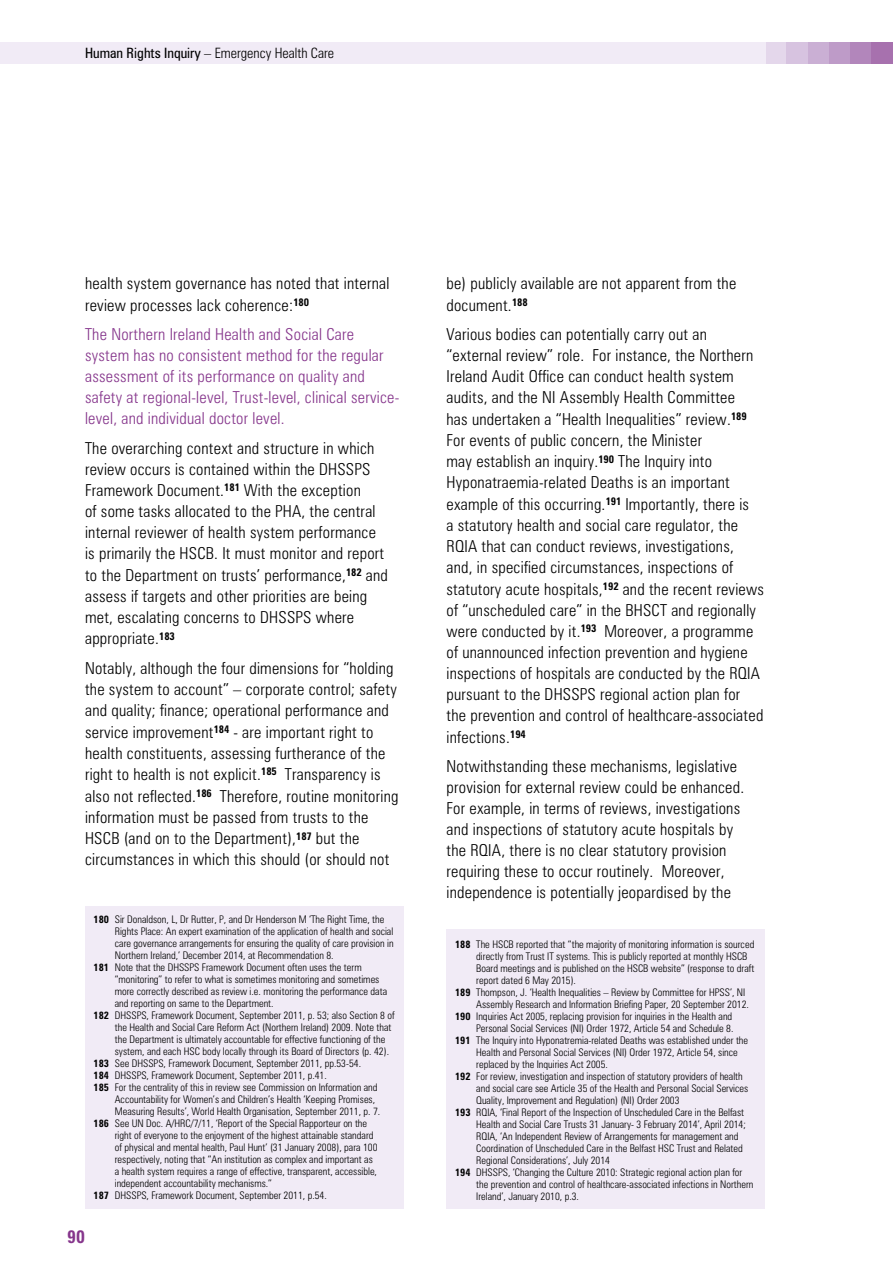
<style>
.page{position:relative;width:893px;height:1263px;background:#fff}
.page>*{position:absolute;margin:0;border:0;box-sizing:border-box;transform-origin:0 0}
.t1{font:700 condensed 18px "Zurich BT";color:#86368c}
.MAIN_Body_copy{font:300 condensed 16.5px/21.1px "Zurich BT";letter-spacing:.015em;color:#000}
.Quote_purple{font:300 condensed 16.5px/21px "Zurich BT";letter-spacing:.015em;color:#86368c}
.t2{font:300 condensed 14.25px "Zurich BT";color:#000}
.Footnote_1{font:300 condensed 10.5px/12px "Zurich BT";color:#000}
.s1{font-weight:400}
.s2{font-weight:700}
</style>
<div class="page">
<div style="left:765px;top:43px;width:22px;height:21px;background:#e4d7eb"></div>
<div style="left:787px;top:43px;width:21px;height:21px;background:#d7c3e0"></div>
<div style="left:808px;top:43px;width:21px;height:21px;background:#caafd4"></div>
<div style="left:829px;top:43px;width:21px;height:21px;background:#be9bc8"></div>
<div style="left:850px;top:43px;width:22px;height:21px;background:#b286bb"></div>
<div style="left:872px;top:43px;width:21px;height:21px;background:#a771ae"></div>
<div style="left:0;top:43px;width:765px;height:21px;background:#f1ebf6"></div>
<div style="left:85px;top:906px;width:319px;height:302px;background:#f1ebf6"></div>
<div style="left:446px;top:929px;width:319px;height:279px;background:#f1ebf6"></div>
<h3 class="t2" style="left:85px;top:44px;width:251px"><span class="s1">Human Rights Inquiry</span> – Emergency Health Care</h3>
<p class="MAIN_Body_copy" style="left:85px;top:272px;width:306px;line-height:21.6px">health system governance has noted that internal review processes lack coherence:<sup>180</sup></p>
<p class="Quote_purple" style="left:85px;top:324px;width:316px">The Northern Ireland Health and Social Care system has no consistent method for the regular assessment of its performance on quality and safety at regional-level, Trust-level, clinical service&shy;level, and individual doctor level.</p>
<p class="MAIN_Body_copy" style="left:85px;top:437px;width:304px">The overarching context and structure in which review occurs is contained within the DHSSPS Framework Document.<sup>181</sup> With the exception<br>of some tasks allocated to the PHA, the central internal reviewer of health system performance is primarily the HSCB. It must monitor and report to the Department on trusts’ performance,<sup>182</sup> and assess if targets and other priorities are being met, escalating concerns to DHSSPS where appropriate.<sup>183</sup></p>
<p class="MAIN_Body_copy" style="left:85px;top:657px;width:315px">Notably, although the four dimensions for “holding the system to account” – corporate control; safety and quality; finance; operational performance and service improvement<sup>184</sup> - are important right to health constituents, assessing furtherance of the right to health is not explicit.<sup>185</sup> Transparency is also not reflected.<sup>186</sup> Therefore, routine monitoring information must be passed from trusts to the HSCB (and on to the Department),<sup>187</sup> but the circumstances in which this should (or should not</p>
<p class="Footnote_1" style="left:115px;top:913px;width:280px;text-indent:-21px"><span class="s2">180</span> Sir Donaldson, L, Dr Rutter, P, and Dr Henderson M ‘The Right Time, the Rights Place: An expert examination of the application of health and social care governance arrangements for ensuring the quality of care provision in Northern Ireland,’ December 2014, at Recommendation 8.</p>
<p class="Footnote_1" style="left:115px;top:961px;width:274px;text-indent:-21px"><span class="s2">181</span> Note that the DHSSPS Framework Document often uses the term “monitoring” to refer to what is sometimes monitoring and sometimes more correctly described as review i.e. monitoring the performance data and reporting on same to the Department.</p>
<p class="Footnote_1" style="left:115px;top:1009px;width:281px;text-indent:-21px"><span class="s2">182</span> DHSSPS, Framework Document, September 2011, p. 53; also Section 8 of the Health and Social Care Reform Act (Northern Ireland) 2009. Note that the Department is ultimately accountable for effective functioning of the system, and each HSC body locally through its Board of Directors (p. 42).</p>
<p class="Footnote_1" style="left:94px;top:1057px;width:269px"><span class="s2">183</span> See DHSSPS, Framework Document, September 2011, pp.53-54.</p>
<p class="Footnote_1" style="left:94px;top:1069px;width:235px"><span class="s2">184</span> DHSSPS, Framework Document, September 2011, p.41.</p>
<p class="Footnote_1" style="left:115px;top:1081px;width:267px;text-indent:-21px"><span class="s2">185</span> For the centrality of this in review see Commission on Information and<br>Accountability for Women’s and Children’s Health ‘Keeping Promises,<br>Measuring Results’, World Health Organisation, September 2011, p. 7.</p>
<p class="Footnote_1" style="left:115px;top:1117px;width:264px;text-indent:-21px"><span class="s2">186</span> See UN Doc. A/HRC/7/11, ‘Report of the Special Rapporteur on the right of everyone to the enjoyment of the highest attainable standard of physical and mental health, Paul Hunt’ (31 January 2008), para 100 respectively, noting that “An institution as complex and important as a health system requires a range of effective, transparent, accessible, independent accountability mechanisms.”</p>
<p class="Footnote_1" style="left:94px;top:1189px;width:235px"><span class="s2">187</span> DHSSPS, Framework Document, September 2011, p.54.</p>
<h1 class="t1" style="left:67px;top:1225px;width:19px">90</h1>
<p class="MAIN_Body_copy" style="left:446px;top:272px;width:291px;line-height:21.6px">be) publicly available are not apparent from the document.<sup>188</sup></p>
<p class="MAIN_Body_copy" style="left:446px;top:324px;width:319px">Various bodies can potentially carry out an “external review” role. For instance, the Northern Ireland Audit Office can conduct health system audits, and the NI Assembly Health Committee<br>has undertaken a “Health Inequalities” review.<sup>189<br></sup>For events of public concern, the Minister<br>may establish an inquiry.<sup>190</sup> The Inquiry into Hyponatraemia-related Deaths is an important example of this occurring.<sup>191</sup> Importantly, there is<br>a statutory health and social care regulator, the RQIA that can conduct reviews, investigations, and, in specified circumstances, inspections of statutory acute hospitals,<sup>192</sup> and the recent reviews of “unscheduled care” in the BHSCT and regionally were conducted by it.<sup>193</sup> Moreover, a programme of unannounced infection prevention and hygiene inspections of hospitals are conducted by the RQIA pursuant to the DHSSPS regional action plan for the prevention and control of healthcare-associated infections.<sup>194</sup></p>
<p class="MAIN_Body_copy" style="left:446px;top:756px;width:299px">Notwithstanding these mechanisms, legislative provision for external review could be enhanced.<br>For example, in terms of reviews, investigations and inspections of statutory acute hospitals by the RQIA, there is no clear statutory provision requiring these to occur routinely. Moreover, independence is potentially jeopardised by the</p>
<p class="Footnote_1" style="left:476px;top:938px;width:280px;text-indent:-21px"><span class="s2">188</span> The HSCB reported that “the majority of monitoring information is sourced directly from Trust IT systems. This is publicly reported at monthly HSCB Board meetings and is published on the HSCB website” (response to draft report dated 6 May 2015).</p>
<p class="Footnote_1" style="left:476px;top:986px;width:274px;text-indent:-21px"><span class="s2">189</span> Thompson, J. ‘Health Inequalities – Review by Committee for HPSS’, NI<br>Assembly Research and Information Briefing Paper, 20 September 2012.</p>
<p class="Footnote_1" style="left:455px;top:1010px;width:280px;text-align:right"><span class="s2">190</span> Inquiries Act 2005, replacing provision for inquiries in the Health and<br>Personal Social Services (NI) Order 1972, Article 54 and Schedule 8.</p>
<p class="Footnote_1" style="left:476px;top:1034px;width:273px;text-indent:-21px"><span class="s2">191</span> The Inquiry into Hyponatremia-related Deaths was established under the<br>Health and Personal Social Services (NI) Order 1972, Article 54, since replaced by the Inquiries Act 2005.</p>
<p class="Footnote_1" style="left:476px;top:1070px;width:274px;text-indent:-21px"><span class="s2">192</span> For review, investigation and inspection of statutory providers of health and social care see Article 35 of the Health and Personal Social Services<br>Quality, Improvement and Regulation) (NI) Order 2003</p>
<p class="Footnote_1" style="left:476px;top:1106px;width:271px;text-indent:-21px"><span class="s2">193</span> RQIA, ‘Final Report of the Inspection of Unscheduled Care in the Belfast Health and Social Care Trusts 31 January- 3 February 2014’, April 2014; RQIA, ‘An Independent Review of Arrangements for management and Coordination of Unscheduled Care in the Belfast HSC Trust and Related Regional Considerations’, July 2014</p>
<p class="Footnote_1" style="left:476px;top:1166px;width:279px;text-indent:-21px"><span class="s2">194</span> DHSSPS, ‘Changing the Culture 2010: Strategic regional action plan for the prevention and control of healthcare-associated infections in Northern<br>Ireland’, January 2010, p.3.</p>
</div>
